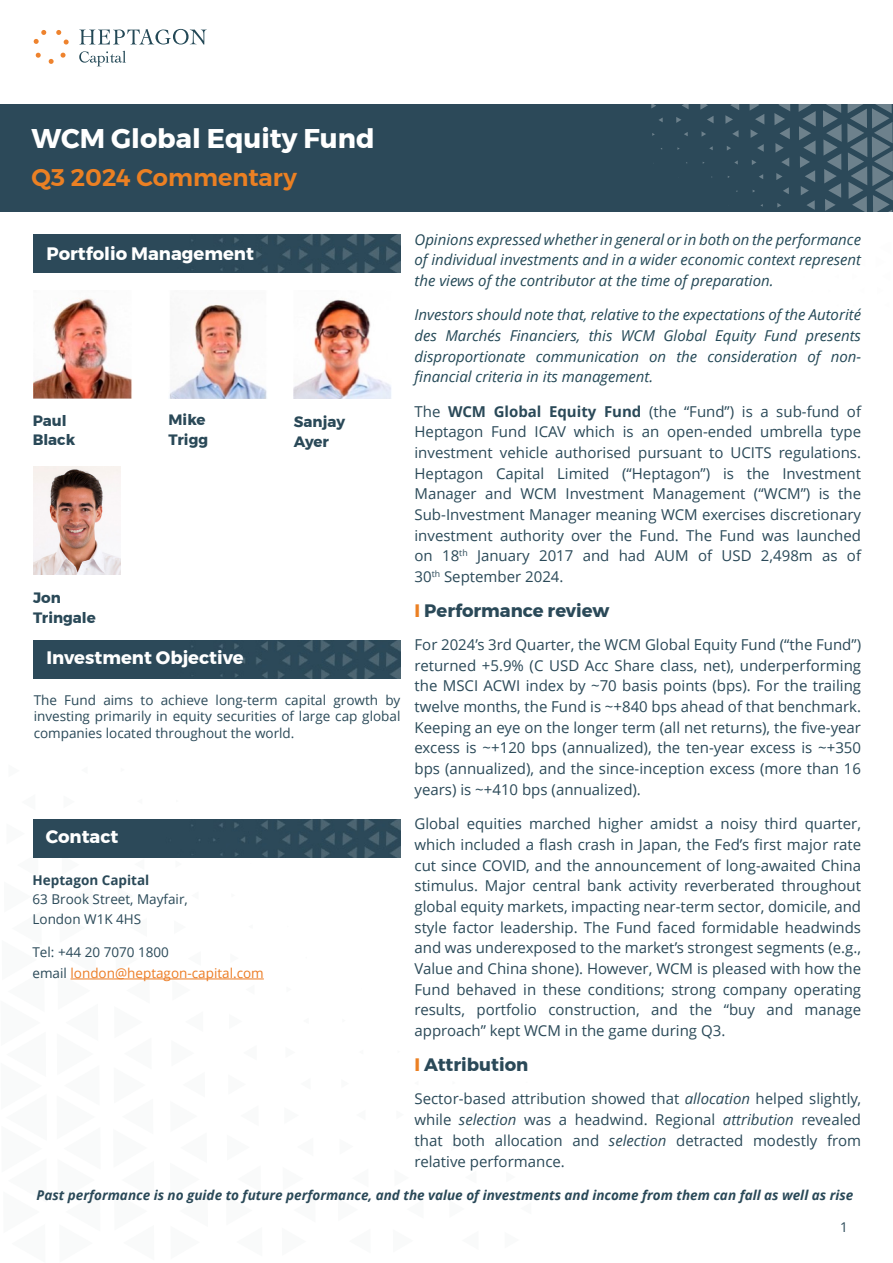
<style>
.page{position:relative;width:893px;height:1263px;background:#fff}
.page>*{position:absolute;margin:0;border:0;box-sizing:border-box;transform-origin:0 0}
.t1{font:700 27px "Montserrat";color:#fff}
.t2{font:600 24px "Montserrat";color:#eb8023}
.t3{font:700 18px "Montserrat";color:#fff}
.t4{font:700 18px "Montserrat";color:#2a4958}
.t5{font:15px/20.7px "Open Sans";color:#2a4958;text-align:justify}
.t6{font:italic 15px/20.7px "Open Sans";color:#234856;text-align:justify}
.t7{font:700 15px "Montserrat";color:#2a4958}
.t8{font:13.5px/16.5px "Open Sans";color:#2a4958;text-align:justify}
.t9{font:italic 700 13.5px "Open Sans";color:#2a4958}
.t10{font:13.5px "Open Sans";color:#ec7c24}
.t11{font:700 13.5px "Open Sans";color:#2a4958}
.s1{color:#2a4958}
.s2{font-weight:700}
.s3{color:#eb8023}
.s4{font-style:italic}
</style>
<div class="page">
<img style="left:34px;top:640px;width:366px;height:38px">
<img style="left:34px;top:819px;width:366px;height:39px">
<div style="left:0;top:103px;width:893px;height:110px;background:#2c4959"></div>
<svg style="left:684px;top:132px;width:4px;height:4px"></svg>
<svg style="left:701px;top:131px;width:5px;height:6px"></svg>
<svg style="left:659px;top:118px;width:4px;height:4px"></svg>
<svg style="left:676px;top:117px;width:5px;height:6px"></svg>
<svg style="left:707px;top:116px;width:7px;height:7px"></svg>
<svg style="left:727px;top:146px;width:4px;height:5px"></svg>
<svg style="left:734px;top:160px;width:4px;height:5px"></svg>
<svg style="left:651px;top:104px;width:5px;height:4px"></svg>
<svg style="left:682px;top:104px;width:7px;height:5px"></svg>
<svg style="left:732px;top:130px;width:7px;height:7px"></svg>
<svg style="left:752px;top:160px;width:4px;height:5px"></svg>
<svg style="left:759px;top:174px;width:4px;height:5px"></svg>
<svg style="left:700px;top:104px;width:8px;height:6px"></svg>
<svg style="left:725px;top:104px;width:14px;height:20px"></svg>
<svg style="left:757px;top:144px;width:7px;height:8px"></svg>
<svg style="left:776px;top:173px;width:6px;height:7px"></svg>
<svg style="left:783px;top:187px;width:6px;height:7px"></svg>
<svg style="left:777px;top:203px;width:4px;height:5px"></svg>
<svg style="left:749px;top:104px;width:16px;height:34px"></svg>
<svg style="left:774px;top:104px;width:16px;height:63px"></svg>
<svg style="left:798px;top:104px;width:18px;height:106px"></svg>
<svg style="left:823px;top:104px;width:70px;height:109px"></svg>
<div style="left:0;top:0;width:893px;height:104px;background:#fff"></div>
<img style="left:34px;top:235px;width:366px;height:38px">
<hr style="left:71px;top:978px;width:193px;height:1px;background:#ec7c24">
<img style="left:169px;top:304px;width:98px;height:95px">
<img style="left:294px;top:299px;width:97px;height:100px">
<img style="left:33px;top:466px;width:88px;height:109px">
<img style="left:34px;top:298px;width:98px;height:101px">
<svg style="left:49px;top:59px;width:5px;height:5px"></svg>
<svg style="left:61px;top:53px;width:5px;height:5px"></svg>
<svg style="left:79px;top:51px;width:47px;height:15px"></svg>
<svg style="left:79px;top:29px;width:128px;height:16px"></svg>
<svg style="left:36px;top:53px;width:5px;height:5px"></svg>
<svg style="left:56px;top:30px;width:13px;height:15px"></svg>
<svg style="left:34px;top:30px;width:12px;height:14px"></svg>
<p class="t1" style="left:31px;top:117px;width:345px">WCM Global Equity Fund</p>
<p class="t2" style="left:31px;top:158px;width:267px">Q3 2024 Commentary</p>
<p class="t3" style="left:47px;top:239px;width:209px">Portfolio Management</p>
<p class="t7" style="left:33px;top:408px;width:36px">Paul</p>
<p class="t7" style="left:33px;top:428px;width:44px">Black</p>
<p class="t7" style="left:169px;top:408px;width:38px">Mike</p>
<p class="t7" style="left:169px;top:428px;width:41px">Trigg</p>
<p class="t7" style="left:294px;top:410px;width:53px">Sanjay</p>
<p class="t7" style="left:294px;top:429px;width:37px">Ayer</p>
<p class="t7" style="left:33px;top:586px;width:29px">Jon</p>
<p class="t7" style="left:33px;top:605px;width:64px">Tringale</p>
<p class="t3" style="left:47px;top:643px;width:199px">Investment Objective</p>
<p class="t8" style="left:34px;top:691px;width:368px">The Fund aims to achieve long-term capital growth by investing primarily in equity securities of large cap global companies located throughout the world.</p>
<p class="t3" style="left:46px;top:822px;width:74px">Contact</p>
<p class="t11" style="left:33px;top:870px;width:118px">Heptagon Capital</p>
<p class="t8" style="left:33px;top:891px;width:157px">63 Brook Street, Mayfair,</p>
<p class="t8" style="left:33px;top:910px;width:110px">London W1K 4HS</p>
<p class="t8" style="left:33px;top:943px;width:138px">Tel: +44 20 7070 1800</p>
<p class="t10" style="left:33px;top:964px;width:233px"><span class="s1">email</span> london@heptagon-capital.com</p>
<p class="t6" style="left:414px;top:228px;width:448px">Opinions expressed whether in general or in both on the performance of individual investments and in a wider economic context represent the views of the contributor at the time of preparation.</p>
<p class="t6" style="left:414px;top:304px;width:448px">Investors should note that, relative to the expectations of the Autorité des Marchés Financiers, this WCM Global Equity Fund presents disproportionate communication on the consideration of non&shy;financial criteria in its management.</p>
<p class="t5" style="left:414px;top:400px;width:448px">The <span class="s2">WCM Global Equity Fund</span> (the “Fund”) is a sub-fund of Heptagon Fund ICAV which is an open-ended umbrella type investment vehicle authorised pursuant to UCITS regulations.<br>Heptagon Capital Limited (“Heptagon”) is the Investment Manager and WCM Investment Management (“WCM”) is the Sub-Investment Manager meaning WCM exercises discretionary investment authority over the Fund. The Fund was launched on 18<sup>th</sup> January 2017 and had AUM of USD 2,498m as of 30<sup>th</sup> September 2024.</p>
<p class="t4" style="left:414px;top:596px;width:196px"><span class="s3">I</span> Performance review</p>
<p class="t5" style="left:414px;top:634px;width:448px">For 2024’s 3rd Quarter, the WCM Global Equity Fund (“the Fund”) returned +5.9% (C USD Acc Share class, net), underperforming the MSCI ACWI index by ~70 basis points (bps). For the trailing twelve months, the Fund is ~+840 bps ahead of that benchmark.<br>Keeping an eye on the longer term (all net returns), the five-year excess is ~+120 bps (annualized), the ten-year excess is ~+350 bps (annualized), and the since-inception excess (more than 16 years) is ~+410 bps (annualized).</p>
<p class="t5" style="left:414px;top:813px;width:448px">Global equities marched higher amidst a noisy third quarter, which included a flash crash in Japan, the Fed’s first major rate cut since COVID, and the announcement of long-awaited China stimulus. Major central bank activity reverberated throughout global equity markets, impacting near-term sector, domicile, and style factor leadership. The Fund faced formidable headwinds and was underexposed to the market’s strongest segments (e.g., Value and China shone). However, WCM is pleased with how the Fund behaved in these conditions; strong company operating results, portfolio construction, and the “buy and manage approach” kept WCM in the game during Q3.</p>
<p class="t4" style="left:414px;top:1050px;width:115px"><span class="s3">I</span> Attribution</p>
<p class="t5" style="left:414px;top:1088px;width:448px">Sector-based attribution showed that <span class="s4">allocation</span> helped slightly, while <span class="s4">selection</span> was a headwind. Regional <span class="s4">attribution</span> revealed that both allocation and <span class="s4">selection</span> detracted modestly from relative performance.</p>
<p class="t9" style="left:37px;top:1186px;width:818px">Past performance is no guide to future performance, and the value of investments and income from them can fall as well as rise</p>
<p class="t8" style="left:840px;top:1218px;width:9px">1</p>
</div>
